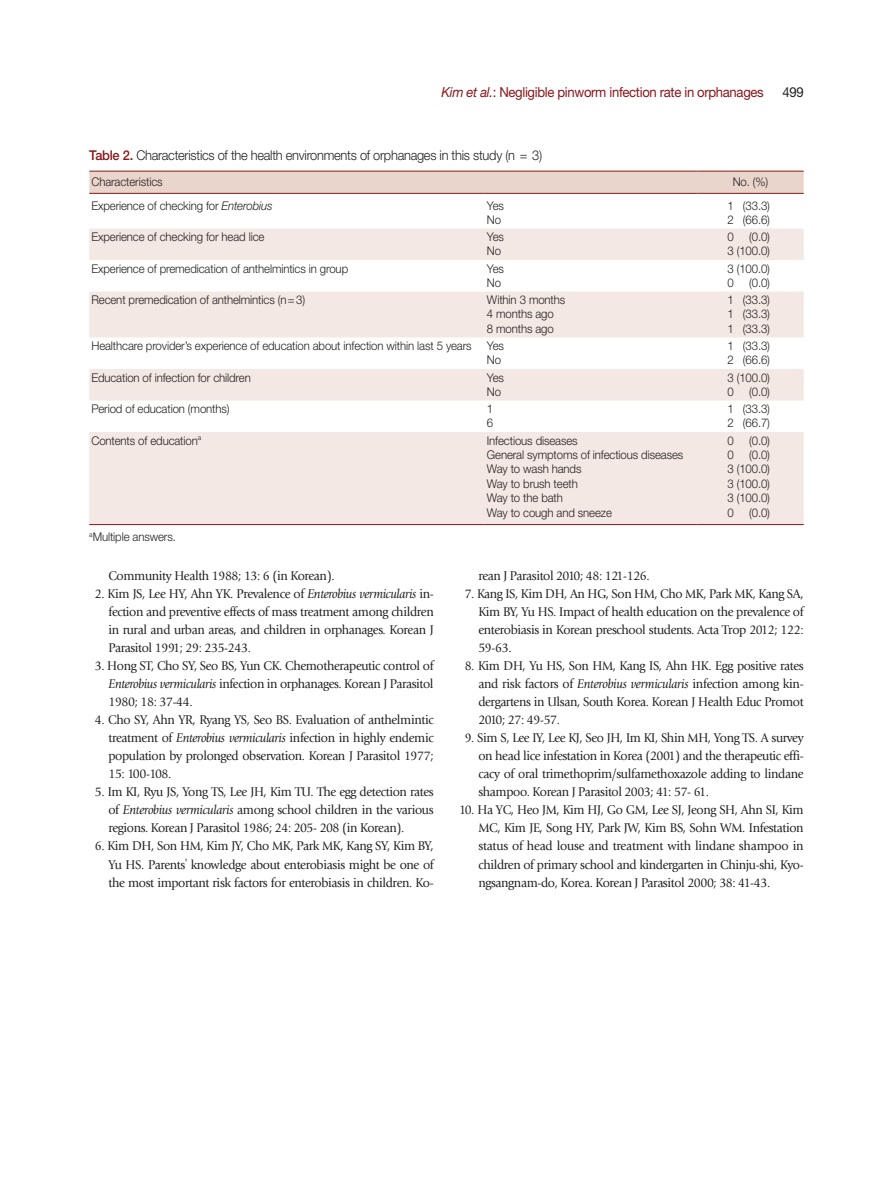
<style>
.page{position:relative;width:893px;height:1191px;background:#fff}
.page>*{position:absolute;margin:0;border:0;box-sizing:border-box;transform-origin:0 0}
.하시라{font:13.8px "Helvetica Neue LT Std";letter-spacing:-.025em;color:#88181b;scale:.95 1}
.하시라-2{font:13.8px "Helvetica Neue LT Std";color:#231f20;scale:.95 1}
.표_제목__그림_설명{font:300 13.5px "Helvetica Neue LT Std";letter-spacing:-.02em;color:#231f20;scale:.95 1}
.참고문헌_1자리{font:13.2px/18px "Giovanni Std";letter-spacing:-.03em;color:#231f20;text-align:justify;scale:.95 1}
.참고문헌_2자리{font:13.2px/18px "Giovanni Std";letter-spacing:-.03em;color:#231f20;text-align:justify;scale:.95 1}
.표_본문{font:300 12px "Helvetica Neue LT Std";letter-spacing:-.01em;color:#231f20;scale:.95 1}
.s1{font-style:italic}
.s2{font-weight:500;color:#88181b}
.s3{font-family:"Minion Pro"}
</style>
<div class="page">
<div style="left:89px;top:172px;width:715px;height:21px;background:#ead5cc"></div>
<svg style="left:89px;top:228px;width:715px;height:296px;fill:#f3e8e3"></svg>
<hr style="left:89px;top:171px;width:396px;height:1px;background:#88181b">
<hr style="left:485px;top:171px;width:212px;height:1px;background:#88181b">
<hr style="left:697px;top:171px;width:107px;height:1px;background:#88181b">
<hr style="left:89px;top:193px;width:396px;height:1px;background:#88181b">
<hr style="left:485px;top:193px;width:212px;height:1px;background:#88181b">
<hr style="left:697px;top:193px;width:107px;height:1px;background:#88181b">
<hr style="left:89px;top:524px;width:396px;height:1px;background:#88181b">
<hr style="left:485px;top:524px;width:212px;height:1px;background:#88181b">
<hr style="left:697px;top:524px;width:107px;height:1px;background:#88181b">
<p class="하시라" style="left:441px;top:83px;width:341px"><span class="s1">Kim et al.</span>: Negligible pinworm infection rate in orphanages</p>
<p class="하시라-2" style="left:782px;top:83px;width:24px">499</p>
<p class="표_제목__그림_설명" style="left:89px;top:147px;width:478px"><span class="s2">Table 2.</span> Characteristics of the health environments of orphanages in this study (n = 3)</p>
<p class="표_본문" style="left:91px;top:175px;width:76px">Characteristics</p>
<p class="표_본문" style="left:733px;top:175px;width:39px">No. (%)</p>
<p class="표_본문" style="left:91px;top:198px;width:192px">Experience of checking for <span class="s1">Enterobius</span></p>
<p class="표_본문" style="left:487px;top:198px;width:19px">Yes</p>
<p class="표_본문" style="left:487px;top:212px;width:16px">No</p>
<p class="표_본문" style="left:727px;top:198px;width:46px">1 (33.3)</p>
<p class="표_본문" style="left:727px;top:212px;width:46px">2 (66.6)</p>
<p class="표_본문" style="left:91px;top:229px;width:184px">Experience of checking for head lice</p>
<p class="표_본문" style="left:487px;top:229px;width:19px">Yes</p>
<p class="표_본문" style="left:487px;top:244px;width:16px">No</p>
<p class="표_본문" style="left:728px;top:229px;width:8px">0</p>
<p class="표_본문" style="left:749px;top:229px;width:23px">(0.0)</p>
<p class="표_본문" style="left:727px;top:244px;width:46px">3 (100.0)</p>
<p class="표_본문" style="left:91px;top:261px;width:272px">Experience of premedication of anthelmintics in group</p>
<p class="표_본문" style="left:487px;top:261px;width:19px">Yes</p>
<p class="표_본문" style="left:487px;top:275px;width:16px">No</p>
<p class="표_본문" style="left:727px;top:261px;width:46px">3 (100.0)</p>
<p class="표_본문" style="left:728px;top:275px;width:8px">0</p>
<p class="표_본문" style="left:749px;top:275px;width:23px">(0.0)</p>
<p class="표_본문" style="left:91px;top:292px;width:226px">Recent premedication of anthelmintics (n=3)</p>
<p class="표_본문" style="left:487px;top:292px;width:84px">Within 3 months</p>
<p class="표_본문" style="left:487px;top:307px;width:72px">4 months ago</p>
<p class="표_본문" style="left:487px;top:321px;width:72px">8 months ago</p>
<p class="표_본문" style="left:727px;top:292px;width:46px">1 (33.3)</p>
<p class="표_본문" style="left:727px;top:307px;width:46px">1 (33.3)</p>
<p class="표_본문" style="left:727px;top:321px;width:46px">1 (33.3)</p>
<p class="표_본문" style="left:91px;top:338px;width:402px">Healthcare provider’s experience of education about infection within last 5 years</p>
<p class="표_본문" style="left:487px;top:338px;width:19px">Yes</p>
<p class="표_본문" style="left:487px;top:353px;width:16px">No</p>
<p class="표_본문" style="left:727px;top:338px;width:46px">1 (33.3)</p>
<p class="표_본문" style="left:727px;top:353px;width:46px">2 (66.6)</p>
<p class="표_본문" style="left:91px;top:370px;width:169px">Education of infection for children</p>
<p class="표_본문" style="left:487px;top:370px;width:19px">Yes</p>
<p class="표_본문" style="left:487px;top:384px;width:16px">No</p>
<p class="표_본문" style="left:727px;top:370px;width:46px">3 (100.0)</p>
<p class="표_본문" style="left:728px;top:384px;width:8px">0</p>
<p class="표_본문" style="left:749px;top:384px;width:23px">(0.0)</p>
<p class="표_본문" style="left:91px;top:401px;width:147px">Period of education (months)</p>
<p class="표_본문" style="left:487px;top:401px;width:8px">1</p>
<p class="표_본문" style="left:487px;top:416px;width:8px">6</p>
<p class="표_본문" style="left:727px;top:401px;width:46px">1 (33.3)</p>
<p class="표_본문" style="left:727px;top:416px;width:46px">2 (66.7)</p>
<p class="표_본문" style="left:91px;top:433px;width:117px">Contents of education<sup>a</sup></p>
<p class="표_본문" style="left:487px;top:433px;width:97px">Infectious diseases</p>
<p class="표_본문" style="left:487px;top:447px;width:208px">General symptoms of infectious diseases</p>
<p class="표_본문" style="left:487px;top:462px;width:101px">Way to wash hands</p>
<p class="표_본문" style="left:487px;top:476px;width:97px">Way to brush teeth</p>
<p class="표_본문" style="left:487px;top:490px;width:82px">Way to the bath</p>
<p class="표_본문" style="left:487px;top:505px;width:133px">Way to cough and sneeze</p>
<p class="표_본문" style="left:728px;top:433px;width:8px">0</p>
<p class="표_본문" style="left:749px;top:433px;width:23px">(0.0)</p>
<p class="표_본문" style="left:728px;top:447px;width:8px">0</p>
<p class="표_본문" style="left:749px;top:447px;width:23px">(0.0)</p>
<p class="표_본문" style="left:727px;top:462px;width:46px">3 (100.0)</p>
<p class="표_본문" style="left:727px;top:476px;width:46px">3 (100.0)</p>
<p class="표_본문" style="left:727px;top:490px;width:46px">3 (100.0)</p>
<p class="표_본문" style="left:728px;top:505px;width:8px">0</p>
<p class="표_본문" style="left:749px;top:505px;width:23px">(0.0)</p>
<p class="표_본문" style="left:89px;top:529px;width:93px"><sup>a</sup>Multiple answers.</p>
<p class="참고문헌_1자리" style="left:108px;top:566px;width:240px">Community Health 1988; 13: 6 (in Korean).</p>
<p class="참고문헌_1자리" style="left:108px;top:584px;width:344px;text-indent:-14px">2. Kim JS, Lee HY, Ahn YK. Prevalence of <span class="s1">Enterobius vermicularis</span> in&shy;fection and preventive effects of mass treatment among children in rural and urban areas, and children in orphanages. Korean J Parasitol 1991; 29: 235-243.</p>
<p class="참고문헌_1자리" style="left:108px;top:657px;width:344px;text-indent:-14px">3. Hong ST, Cho SY, Seo BS, Yun CK. Chemotherapeutic control of <span class="s1">Enterobius vermicularis</span> infection in orphanages. Korean J Parasitol 1980; 18: 37-44.</p>
<p class="참고문헌_1자리" style="left:108px;top:711px;width:344px;text-indent:-14px">4. Cho SY, Ahn YR, Ryang YS, Seo BS. Evaluation of anthelmintic treatment of <span class="s1">Enterobius vermicularis</span> infection in highly endemic population by prolonged observation. Korean J Parasitol 1977; 15: 100-108.</p>
<p class="참고문헌_1자리" style="left:108px;top:783px;width:344px;text-indent:-14px">5. Im KI, Ryu JS, Yong TS, Lee JH, Kim TU. The egg detection rates of <span class="s1">Enterobius vermicularis</span> among school children in the various regions. Korean J Parasitol 1986; 24: 205- 208 (in Korean).</p>
<p class="참고문헌_1자리" style="left:108px;top:837px;width:344px;text-indent:-14px">6. Kim DH, Son HM, Kim JY, Cho MK, Park MK, Kang SY, Kim BY, Yu HS. Parents<span class="s3">'</span> knowledge about enterobiasis might be one of the most important risk factors for enterobiasis in children. Ko-</p>
<p class="참고문헌_1자리" style="left:478px;top:566px;width:182px">rean J Parasitol 2010; 48: 121-126.</p>
<p class="참고문헌_1자리" style="left:478px;top:584px;width:344px;text-indent:-14px">7. Kang IS, Kim DH, An HG, Son HM, Cho MK, Park MK, Kang SA, Kim BY, Yu HS. Impact of health education on the prevalence of enterobiasis in Korean preschool students. Acta Trop 2012; 122:<br>59-63.</p>
<p class="참고문헌_1자리" style="left:478px;top:657px;width:344px;text-indent:-14px">8. Kim DH, Yu HS, Son HM, Kang IS, Ahn HK. Egg positive rates and risk factors of <span class="s1">Enterobius vermicularis</span> infection among kin&shy;dergartens in Ulsan, South Korea. Korean J Health Educ Promot 2010; 27: 49-57.</p>
<p class="참고문헌_1자리" style="left:478px;top:729px;width:344px;text-indent:-14px">9. Sim S, Lee IY, Lee KJ, Seo JH, Im KI, Shin MH, Yong TS. A survey on head lice infestation in Korea (2001) and the therapeutic effi&shy;cacy of oral trimethoprim/sulfamethoxazole adding to lindane shampoo. Korean J Parasitol 2003; 41: 57- 61.</p>
<p class="참고문헌_2자리" style="left:478px;top:801px;width:344px;text-indent:-19px">10. Ha YC, Heo JM, Kim HJ, Go GM, Lee SJ, Jeong SH, Ahn SI, Kim MC, Kim JE, Song HY, Park JW, Kim BS, Sohn WM. Infestation status of head louse and treatment with lindane shampoo in children of primary school and kindergarten in Chinju-shi, Kyo&shy;ngsangnam-do, Korea. Korean J Parasitol 2000; 38: 41-43.</p>
</div>
